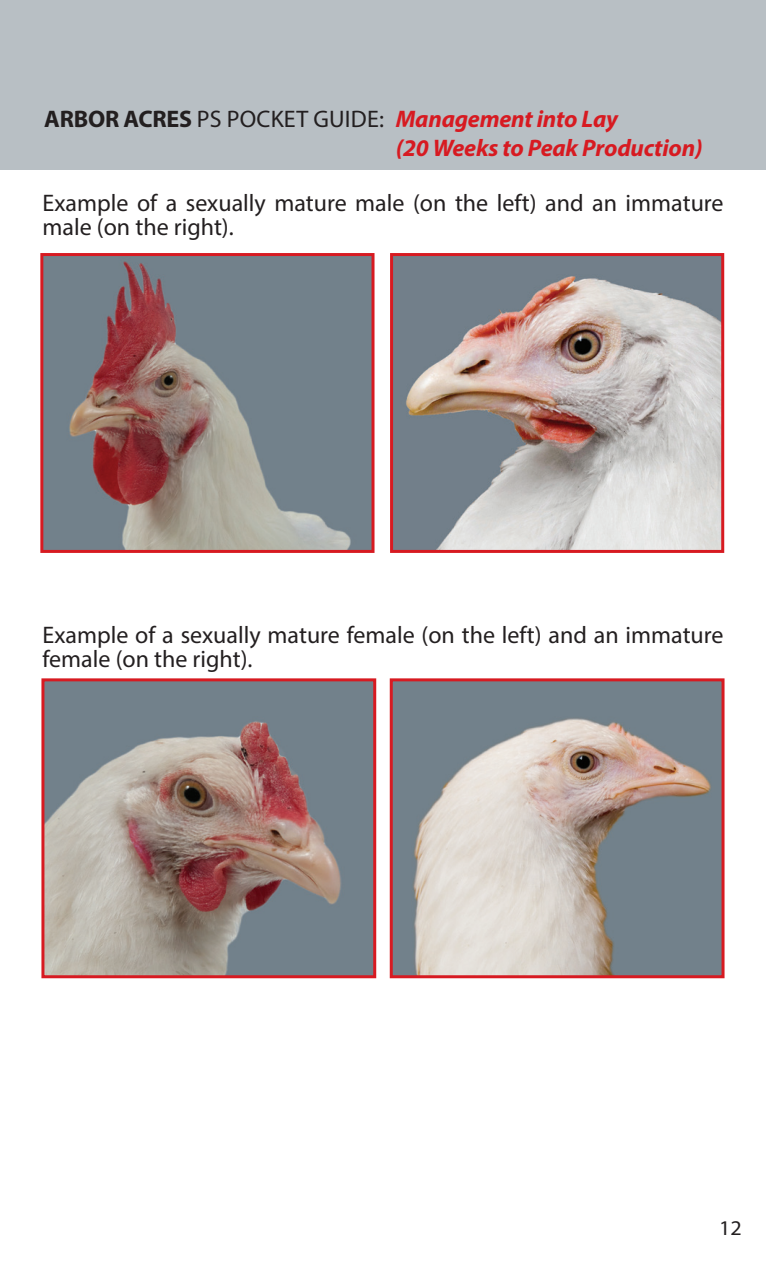
<style>
.page{position:relative;width:766px;height:1276px;background:#fff}
.page>*{position:absolute;margin:0;border:0;box-sizing:border-box;transform-origin:0 0}
.t1{font:24px/24px "Myriad Pro";color:#231f20}
.t2{font:italic 700 24px/28.8px "Myriad Pro";letter-spacing:-.01em;color:#d71a21}
.t3{font:21px "Myriad Pro";color:#231f20;scale:1.05 1}
.s1{font-weight:700}
</style>
<div class="page">
<div style="left:0;top:0;width:765px;height:170px;background:#b8bfc4"></div>
<img style="left:44px;top:257px;width:326px;height:292px">
<div style="left:40px;top:253px;width:334px;height:300px;border:3px solid #d71a21"></div>
<img style="left:394px;top:257px;width:326px;height:292px">
<div style="left:390px;top:253px;width:334px;height:300px;border:3px solid #d71a21"></div>
<img style="left:45px;top:682px;width:327px;height:292px">
<div style="left:41px;top:678px;width:335px;height:300px;border:3px solid #d71a21"></div>
<img style="left:393px;top:682px;width:327px;height:292px">
<div style="left:389px;top:678px;width:335px;height:300px;border:3px solid #d71a21"></div>
<p class="t1" style="left:44px;top:106px;width:341px"><span class="s1">ARBOR ACRES</span> PS POCKET GUIDE:</p>
<p class="t2" style="left:395px;top:103px;width:308px">Management into Lay<br>(20 Weeks to Peak Production)</p>
<p class="t1" style="left:43px;top:191px;width:682px">Example of a sexually mature male (on the left) and an immature male (on the right).</p>
<p class="t1" style="left:43px;top:623px;width:682px">Example of a sexually mature female (on the left) and an immature female (on the right).</p>
<p class="t3" style="left:719px;top:1215px;width:23px">12</p>
</div>
